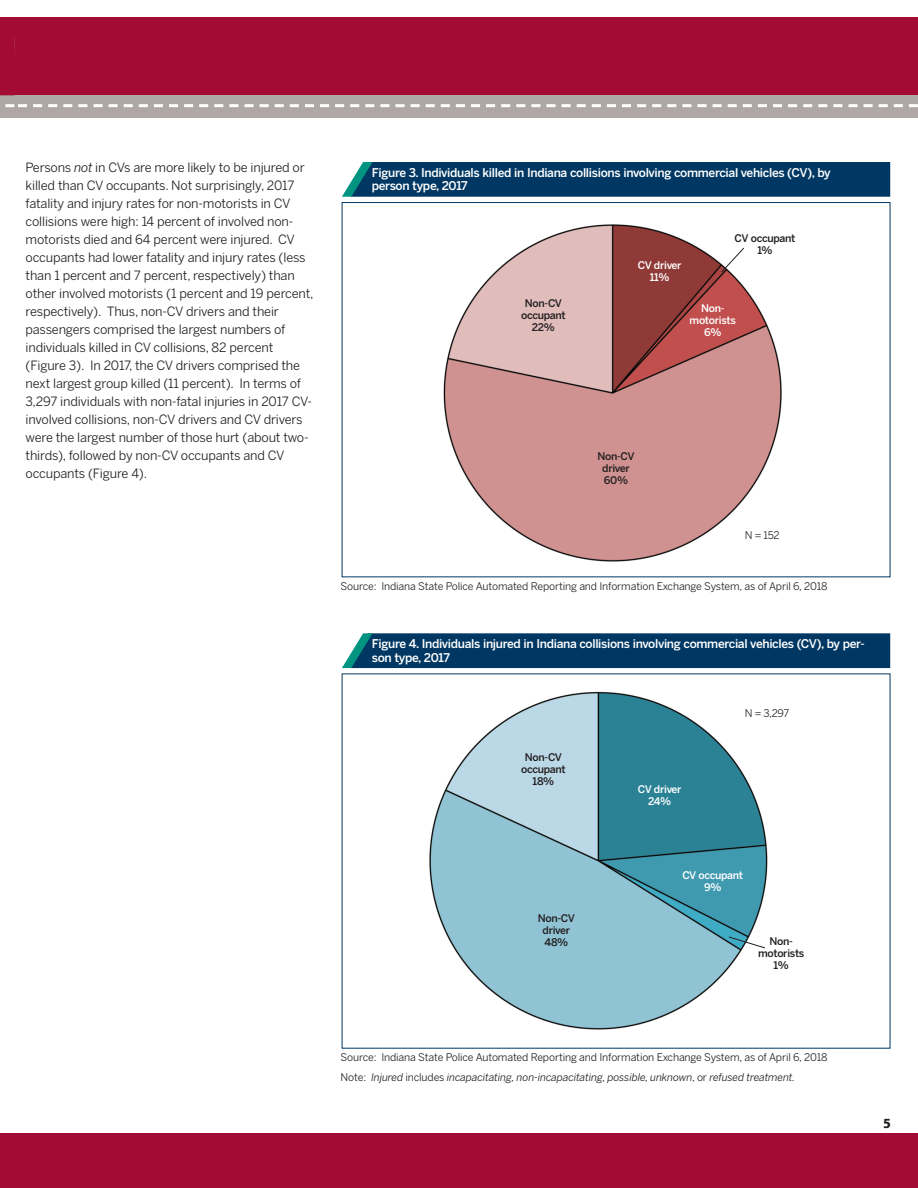
<style>
.page{position:relative;width:918px;height:1188px;background:#fff}
.page>*{position:absolute;margin:0;border:0;box-sizing:border-box;transform-origin:0 0}
.t1{font:500 13.5px "Formata";color:#231f20}
.t2{font:12.75px/18px "Benton Sans";letter-spacing:-.015em;color:#231f20}
.t3{font:500 12px/13.5px "Benton Sans";letter-spacing:-.025em;color:#fff}
.t4{font:10.5px/20.2px "Benton Sans";letter-spacing:-.015em;color:#231f20}
.t5{font:500 10.5px/12px "Benton Sans";letter-spacing:-.025em;color:#231f20;text-align:center}
.t6{font:500 10.5px/12px "Benton Sans";letter-spacing:-.025em;color:#fff;text-align:center}
.s1{font-style:italic}
</style>
<div class="page">
<div style="left:0;top:1133px;width:918px;height:55px;background:#a30a34"></div>
<svg style="left:0;top:17px;width:918px;height:100px;background:#a62e4e"></svg>
<div style="left:342px;top:162px;width:548px;height:35px;background:#003863"></div>
<img style="left:443px;top:224px;width:339px;height:338px">
<svg style="left:721px;top:248px;width:23px;height:25px"></svg>
<div style="left:342px;top:633px;width:548px;height:35px;background:#003863"></div>
<img style="left:429px;top:691px;width:339px;height:339px">
<svg style="left:728px;top:937px;width:37px;height:11px"></svg>
<p class="t2" style="left:26px;top:160px;width:290px">Persons <span class="s1">not</span> in CVs are more likely to be injured or killed than CV occupants. Not surprisingly, 2017 fatality and injury rates for non-motorists in CV collisions were high: 14 percent of involved non&shy;motorists died and 64 percent were injured. CV occupants had lower fatality and injury rates (less than 1 percent and 7 percent, respectively) than other involved motorists (1 percent and 19 percent, respectively). Thus, non-CV drivers and their passengers comprised the largest numbers of individuals killed in CV collisions, 82 percent (Figure 3). In 2017, the CV drivers comprised the next largest group killed (11 percent). In terms of 3,297 individuals with non-fatal injuries in 2017 CV&shy;involved collisions, non-CV drivers and CV drivers were the largest number of those hurt (about two&shy;thirds), followed by non-CV occupants and CV occupants (Figure 4).</p>
<p class="t3" style="left:372px;top:167px;width:460px">Figure 3. Individuals killed in Indiana collisions involving commercial vehicles (CV), by person type, 2017</p>
<p class="t5" style="left:521px;top:298px;width:46px">Non-CV occupant<br>22%</p>
<p class="t6" style="left:638px;top:260px;width:45px">CV driver<br>11%</p>
<p class="t5" style="left:735px;top:233px;width:62px">CV occupant<br>1%</p>
<p class="t6" style="left:690px;top:303px;width:48px">Non&shy;motorists<br>6%</p>
<p class="t5" style="left:597px;top:451px;width:39px">Non-CV driver<br>60%</p>
<p class="t4" style="left:745px;top:526px;width:36px">N = 152</p>
<p class="t4" style="left:341px;top:577px;width:488px">Source: Indiana State Police Automated Reporting and Information Exchange System, as of April 6, 2018</p>
<p class="t3" style="left:372px;top:638px;width:494px">Figure 4. Individuals injured in Indiana collisions involving commercial vehicles (CV), by per&shy;son type, 2017</p>
<p class="t5" style="left:521px;top:752px;width:46px">Non-CV occupant<br>18%</p>
<p class="t5" style="left:538px;top:913px;width:39px">Non-CV driver<br>48%</p>
<p class="t6" style="left:638px;top:785px;width:45px">CV driver<br>24%</p>
<p class="t4" style="left:745px;top:704px;width:46px">N = 3,297</p>
<p class="t6" style="left:682px;top:871px;width:62px">CV occupant<br>9%</p>
<p class="t5" style="left:758px;top:937px;width:48px">Non&shy;motorists<br>1%</p>
<p class="t4" style="left:341px;top:1048px;width:488px">Source: Indiana State Police Automated Reporting and Information Exchange System, as of April 6, 2018<br>Note: <span class="s1">Injured</span> includes <span class="s1">incapacitating, non-incapacitating, possible, unknown</span>, or <span class="s1">refused treatment.</span></p>
<p class="t1" style="left:883px;top:1118px;width:9px">5</p>
</div>
